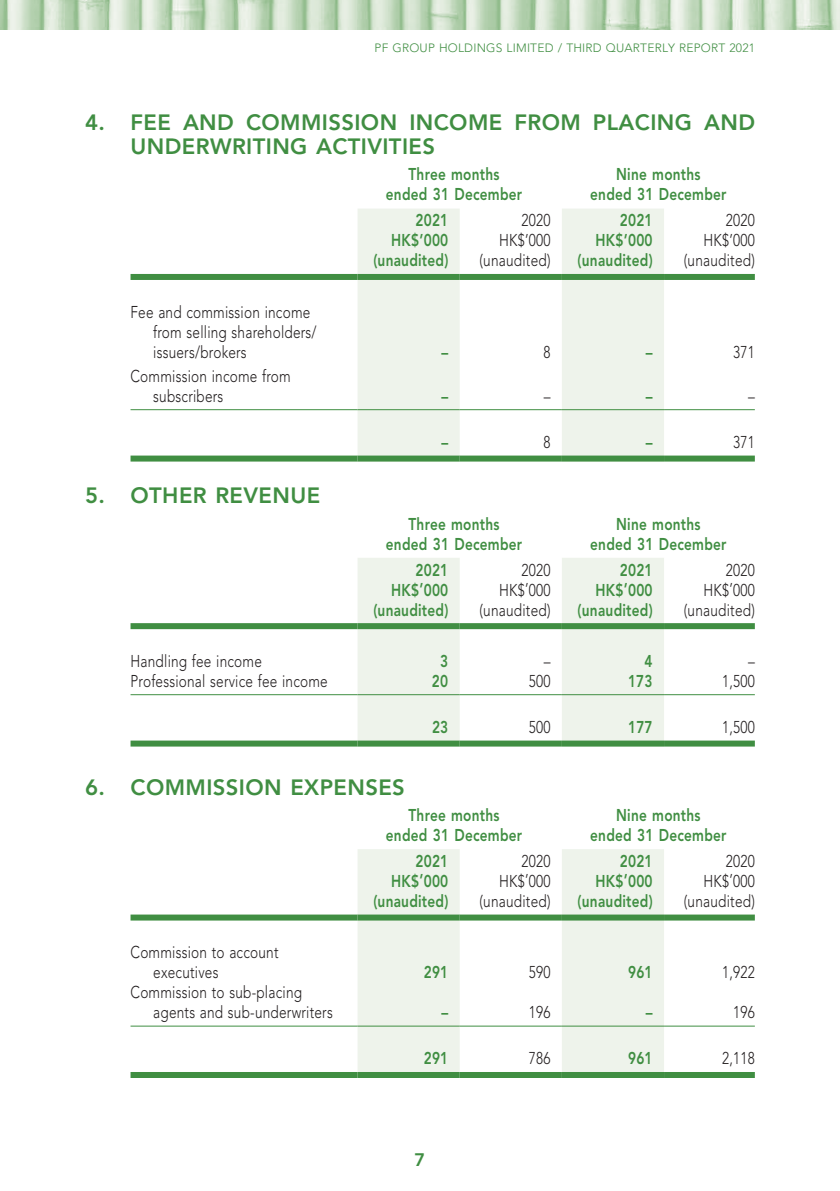
<style>
.page{position:relative;width:840px;height:1191px;background:#fff}
.page>*{position:absolute;margin:0;border:0;box-sizing:border-box;transform-origin:0 0}
.t1{font:800 22px/24px "Avenir LT Std";letter-spacing:.02em;color:#408e42}
.t2{font:800 18px "Avenir LT Std";color:#408e42}
.t3{font:300 17px/20px "Avenir LT Std";letter-spacing:.015em;color:#231f20;scale:.8 1}
.t4{font:800 17px/20px "Avenir LT Std";letter-spacing:.02em;color:#408e42;text-align:center;scale:.8 1}
.t5{font:300 12px "Avenir LT Std";letter-spacing:.015em;color:#408e42}
</style>
<div class="page">
<img style="left:0;top:0;width:839px;height:29px">
<svg style="left:357px;top:209px;width:306px;height:246px;fill:#eef3eb"></svg>
<div style="left:130px;top:274px;width:227px;height:6px;background:#408e42"></div>
<div style="left:357px;top:274px;width:102px;height:6px;background:#408e42"></div>
<div style="left:459px;top:274px;width:102px;height:6px;background:#408e42"></div>
<div style="left:561px;top:274px;width:102px;height:6px;background:#408e42"></div>
<div style="left:663px;top:274px;width:91px;height:6px;background:#408e42"></div>
<hr style="left:130px;top:409px;width:227px;height:1px;background:#408e42">
<hr style="left:357px;top:409px;width:102px;height:1px;background:#408e42">
<hr style="left:459px;top:409px;width:102px;height:1px;background:#408e42">
<hr style="left:561px;top:409px;width:102px;height:1px;background:#408e42">
<hr style="left:663px;top:409px;width:91px;height:1px;background:#408e42">
<div style="left:130px;top:455px;width:227px;height:6px;background:#408e42"></div>
<div style="left:357px;top:455px;width:102px;height:6px;background:#408e42"></div>
<div style="left:459px;top:455px;width:102px;height:6px;background:#408e42"></div>
<div style="left:561px;top:455px;width:102px;height:6px;background:#408e42"></div>
<div style="left:663px;top:455px;width:91px;height:6px;background:#408e42"></div>
<svg style="left:357px;top:558px;width:306px;height:182px;fill:#eef3eb"></svg>
<div style="left:130px;top:623px;width:227px;height:6px;background:#408e42"></div>
<div style="left:357px;top:623px;width:102px;height:6px;background:#408e42"></div>
<div style="left:459px;top:623px;width:102px;height:6px;background:#408e42"></div>
<div style="left:561px;top:623px;width:102px;height:6px;background:#408e42"></div>
<div style="left:663px;top:623px;width:91px;height:6px;background:#408e42"></div>
<hr style="left:130px;top:694px;width:227px;height:1px;background:#408e42">
<hr style="left:357px;top:694px;width:102px;height:1px;background:#408e42">
<hr style="left:459px;top:694px;width:102px;height:1px;background:#408e42">
<hr style="left:561px;top:694px;width:102px;height:1px;background:#408e42">
<hr style="left:663px;top:694px;width:91px;height:1px;background:#408e42">
<div style="left:130px;top:740px;width:227px;height:6px;background:#408e42"></div>
<div style="left:357px;top:740px;width:102px;height:6px;background:#408e42"></div>
<div style="left:459px;top:740px;width:102px;height:6px;background:#408e42"></div>
<div style="left:561px;top:740px;width:102px;height:6px;background:#408e42"></div>
<div style="left:663px;top:740px;width:91px;height:6px;background:#408e42"></div>
<svg style="left:357px;top:849px;width:306px;height:223px;fill:#eef3eb"></svg>
<div style="left:130px;top:914px;width:227px;height:6px;background:#408e42"></div>
<div style="left:357px;top:914px;width:102px;height:6px;background:#408e42"></div>
<div style="left:459px;top:914px;width:102px;height:6px;background:#408e42"></div>
<div style="left:561px;top:914px;width:102px;height:6px;background:#408e42"></div>
<div style="left:663px;top:914px;width:91px;height:6px;background:#408e42"></div>
<hr style="left:130px;top:1025px;width:227px;height:1px;background:#408e42">
<hr style="left:357px;top:1025px;width:102px;height:1px;background:#408e42">
<hr style="left:459px;top:1025px;width:102px;height:1px;background:#408e42">
<hr style="left:561px;top:1025px;width:102px;height:1px;background:#408e42">
<hr style="left:663px;top:1025px;width:91px;height:1px;background:#408e42">
<div style="left:130px;top:1072px;width:227px;height:6px;background:#408e42"></div>
<div style="left:357px;top:1072px;width:102px;height:6px;background:#408e42"></div>
<div style="left:459px;top:1072px;width:102px;height:6px;background:#408e42"></div>
<div style="left:561px;top:1072px;width:102px;height:6px;background:#408e42"></div>
<div style="left:663px;top:1072px;width:91px;height:6px;background:#408e42"></div>
<p class="t5" style="left:374px;top:40px;width:381px">PF GROUP HOLDINGS LIMITED / THIRD QUARTERLY REPORT 2021</p>
<p class="t1" style="left:130px;top:110px;width:625px;text-indent:-45px">4. FEE AND COMMISSION INCOME FROM PLACING AND<br>UNDERWRITING ACTIVITIES</p>
<p class="t4" style="left:385px;top:164px;width:172px">Three months ended 31 December</p>
<p class="t4" style="left:590px;top:164px;width:172px">Nine months<br>ended 31 December</p>
<p class="t4" style="left:415px;top:210px;width:43px">2021</p>
<p class="t3" style="left:521px;top:211px;width:38px">2020</p>
<p class="t4" style="left:619px;top:210px;width:43px">2021</p>
<p class="t3" style="left:725px;top:211px;width:38px">2020</p>
<p class="t4" style="left:391px;top:230px;width:73px">HK$’000</p>
<p class="t3" style="left:499px;top:231px;width:66px">HK$’000</p>
<p class="t4" style="left:595px;top:230px;width:73px">HK$’000</p>
<p class="t3" style="left:703px;top:231px;width:66px">HK$’000</p>
<p class="t4" style="left:373px;top:250px;width:95px">(unaudited)</p>
<p class="t3" style="left:479px;top:251px;width:90px">(unaudited)</p>
<p class="t4" style="left:577px;top:250px;width:95px">(unaudited)</p>
<p class="t3" style="left:683px;top:251px;width:90px">(unaudited)</p>
<p class="t3" style="left:153px;top:302px;width:206px;text-indent:-23px">Fee and commission income from selling shareholders/ issuers/brokers</p>
<p class="t4" style="left:441px;top:342px;width:10px">–</p>
<p class="t3" style="left:543px;top:342px;width:10px">8</p>
<p class="t4" style="left:645px;top:342px;width:10px">–</p>
<p class="t3" style="left:732px;top:342px;width:29px">371</p>
<p class="t3" style="left:153px;top:366px;width:173px;text-indent:-23px">Commission income from subscribers</p>
<p class="t1" style="left:85px;top:484px;width:236px">5. OTHER REVENUE</p>
<p class="t4" style="left:441px;top:386px;width:10px">–</p>
<p class="t3" style="left:543px;top:386px;width:10px">–</p>
<p class="t4" style="left:645px;top:386px;width:10px">–</p>
<p class="t3" style="left:747px;top:386px;width:10px">–</p>
<p class="t4" style="left:441px;top:432px;width:10px">–</p>
<p class="t3" style="left:543px;top:432px;width:10px">8</p>
<p class="t4" style="left:645px;top:432px;width:10px">–</p>
<p class="t3" style="left:732px;top:432px;width:29px">371</p>
<p class="t4" style="left:385px;top:514px;width:172px">Three months ended 31 December</p>
<p class="t4" style="left:590px;top:514px;width:172px">Nine months<br>ended 31 December</p>
<p class="t4" style="left:415px;top:560px;width:43px">2021</p>
<p class="t3" style="left:521px;top:560px;width:38px">2020</p>
<p class="t4" style="left:619px;top:560px;width:43px">2021</p>
<p class="t3" style="left:725px;top:560px;width:38px">2020</p>
<p class="t4" style="left:391px;top:580px;width:73px">HK$’000</p>
<p class="t3" style="left:499px;top:580px;width:66px">HK$’000</p>
<p class="t4" style="left:595px;top:580px;width:73px">HK$’000</p>
<p class="t3" style="left:703px;top:580px;width:66px">HK$’000</p>
<p class="t4" style="left:373px;top:600px;width:95px">(unaudited)</p>
<p class="t3" style="left:479px;top:600px;width:90px">(unaudited)</p>
<p class="t4" style="left:577px;top:600px;width:95px">(unaudited)</p>
<p class="t3" style="left:683px;top:600px;width:90px">(unaudited)</p>
<p class="t3" style="left:130px;top:651px;width:166px">Handling fee income</p>
<p class="t4" style="left:440px;top:651px;width:12px">3</p>
<p class="t3" style="left:543px;top:651px;width:10px">–</p>
<p class="t4" style="left:644px;top:651px;width:12px">4</p>
<p class="t3" style="left:747px;top:651px;width:10px">–</p>
<p class="t3" style="left:130px;top:671px;width:248px">Professional service fee income</p>
<p class="t4" style="left:431px;top:671px;width:22px">20</p>
<p class="t3" style="left:528px;top:671px;width:29px">500</p>
<p class="t4" style="left:627px;top:671px;width:32px">173</p>
<p class="t3" style="left:721px;top:671px;width:42px">1,500</p>
<p class="t4" style="left:432px;top:717px;width:22px">23</p>
<p class="t3" style="left:528px;top:717px;width:29px">500</p>
<p class="t4" style="left:627px;top:717px;width:32px">177</p>
<p class="t3" style="left:721px;top:717px;width:42px">1,500</p>
<p class="t1" style="left:85px;top:775px;width:321px">6. COMMISSION EXPENSES</p>
<p class="t4" style="left:385px;top:805px;width:172px">Three months ended 31 December</p>
<p class="t4" style="left:590px;top:805px;width:172px">Nine months<br>ended 31 December</p>
<p class="t4" style="left:415px;top:851px;width:43px">2021</p>
<p class="t3" style="left:521px;top:851px;width:38px">2020</p>
<p class="t4" style="left:619px;top:851px;width:43px">2021</p>
<p class="t3" style="left:725px;top:851px;width:38px">2020</p>
<p class="t4" style="left:391px;top:871px;width:73px">HK$’000</p>
<p class="t3" style="left:499px;top:871px;width:66px">HK$’000</p>
<p class="t4" style="left:595px;top:871px;width:73px">HK$’000</p>
<p class="t3" style="left:703px;top:871px;width:66px">HK$’000</p>
<p class="t4" style="left:373px;top:891px;width:95px">(unaudited)</p>
<p class="t3" style="left:479px;top:891px;width:90px">(unaudited)</p>
<p class="t4" style="left:577px;top:891px;width:95px">(unaudited)</p>
<p class="t3" style="left:683px;top:891px;width:90px">(unaudited)</p>
<p class="t3" style="left:153px;top:942px;width:158px;text-indent:-23px">Commission to account executives</p>
<p class="t4" style="left:423px;top:962px;width:32px">291</p>
<p class="t3" style="left:528px;top:962px;width:29px">590</p>
<p class="t4" style="left:627px;top:962px;width:32px">961</p>
<p class="t3" style="left:721px;top:962px;width:42px">1,922</p>
<p class="t3" style="left:153px;top:982px;width:226px;text-indent:-23px">Commission to sub-placing agents and sub-underwriters</p>
<p class="t4" style="left:441px;top:1002px;width:10px">–</p>
<p class="t3" style="left:528px;top:1002px;width:29px">196</p>
<p class="t4" style="left:645px;top:1002px;width:10px">–</p>
<p class="t3" style="left:732px;top:1002px;width:29px">196</p>
<p class="t4" style="left:423px;top:1048px;width:32px">291</p>
<p class="t3" style="left:528px;top:1048px;width:29px">786</p>
<p class="t4" style="left:627px;top:1048px;width:32px">961</p>
<p class="t3" style="left:721px;top:1048px;width:42px">2,118</p>
<p class="t2" style="left:414px;top:1149px;width:12px">7</p>
</div>
